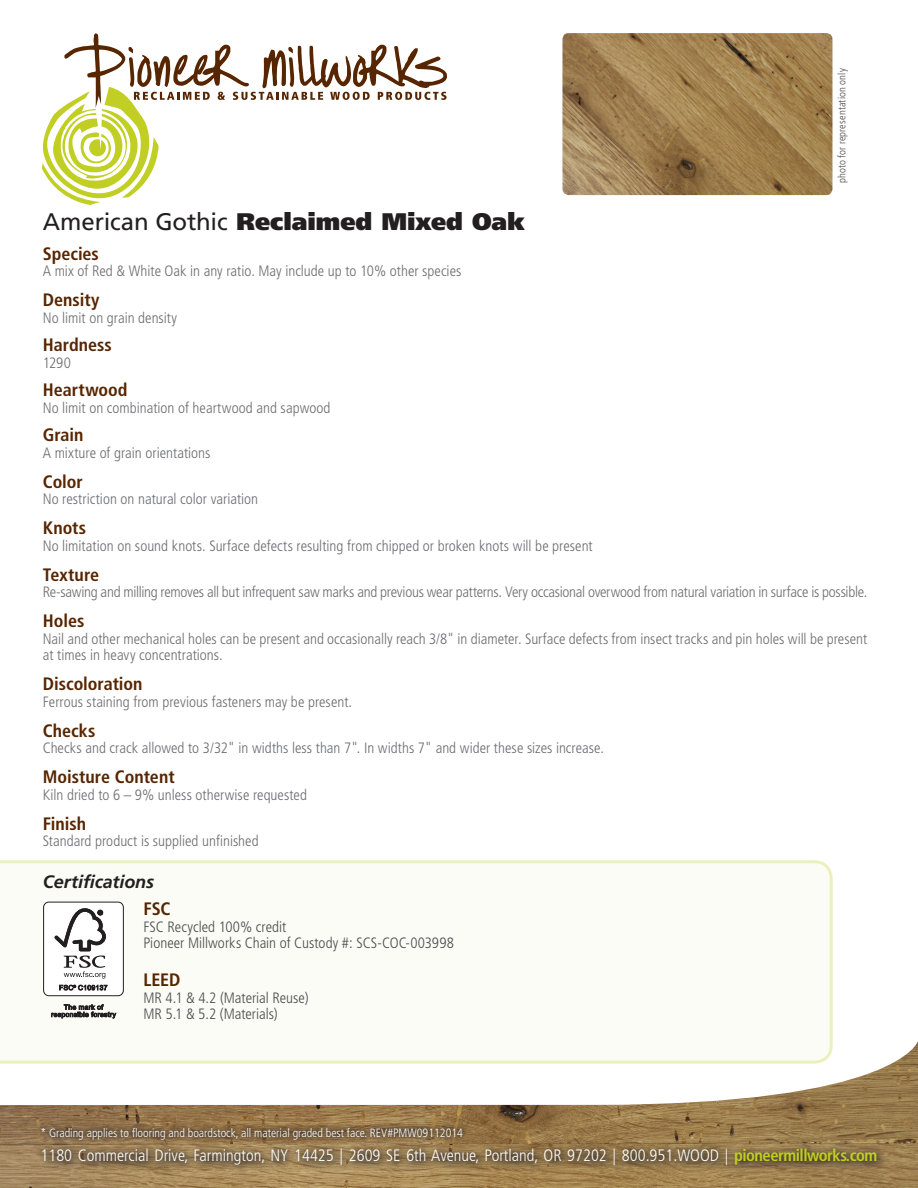
<style>
.page{position:relative;width:918px;height:1188px;background:#fff}
.page>*{position:absolute;margin:0;border:0;box-sizing:border-box;transform-origin:0 0}
.Heading_style{font:900 24px "Frutiger LT Std";color:#231f20}
.Heading_style-2{font:700 condensed 18px "Frutiger LT Std";color:#572500}
.t1{font:italic 700 18px "Frutiger LT Std";letter-spacing:-.005em;color:#231f20}
.t2{font:300 condensed 16.5px "Frutiger LT Std";color:#fff}
.Body{font:300 condensed 15px/16.5px "Frutiger LT Std";color:#6c6d70}
.Body-2{font:300 condensed 15px "Frutiger LT Std";letter-spacing:-.02em;color:#6c6d70}
.t3{font:300 condensed 15px/16.5px "Frutiger LT Std";color:#4b4c4d}
.Heading_style-3{font:300 condensed 15px "Frutiger LT Std";color:#6c6d70}
.t4{font:300 condensed 12px "Frutiger LT Std";color:#fff}
.t5{font:300 condensed 10.5px "Frutiger LT Std";letter-spacing:.015em;color:#4b4c4d}
.s1{font-weight:400}
.s2{font-weight:700;color:#c1ce23}
</style>
<div class="page">
<img style="left:562px;top:33px;width:270px;height:162px">
<img style="left:0;top:1041px;width:918px;height:147px">
<div style="left:0;top:860px;width:833px;height:204px;background:#fbfcf5"></div>
<div style="left:43px;top:901px;width:81px;height:96px;background:#fff;border-radius:4px"></div>
<div style="left:43px;top:902px;width:81px;height:94px;border:1px solid #231f20;border-radius:5px"></div>
<svg style="left:54px;top:908px;width:52px;height:71px"></svg>
<svg style="left:59px;top:985px;width:49px;height:5px"></svg>
<svg style="left:51px;top:1004px;width:65px;height:15px"></svg>
<svg style="left:42px;top:33px;width:405px;height:172px"></svg>
<div style="left:35px;top:1141px;width:853px;height:35px;background:#231f20;opacity:.75"></div>
<div style="left:36px;top:1122px;width:433px;height:24px;background:#231f20;opacity:.75"></div>
<p class="t5" style="left:836px;top:183px;width:116px;rotate:-90deg">photo for representation only</p>
<p class="Heading_style" style="left:43px;top:207px;width:484px"><span class="s1">American Gothic</span> Reclaimed Mixed Oak</p>
<p class="Heading_style-2" style="left:43px;top:243px;width:58px">Species</p>
<p class="Heading_style-3" style="left:43px;top:263px;width:420px">A mix of Red &amp; White Oak in any ratio. May include up to 10% other species</p>
<p class="Heading_style-2" style="left:43px;top:289px;width:58px">Density</p>
<p class="Body" style="left:43px;top:309px;width:136px">No limit on grain density</p>
<p class="Heading_style-2" style="left:43px;top:334px;width:71px">Hardness</p>
<p class="Body" style="left:43px;top:354px;width:30px">1290</p>
<p class="Heading_style-2" style="left:43px;top:379px;width:86px">Heartwood</p>
<p class="Body" style="left:43px;top:399px;width:289px">No limit on combination of heartwood and sapwood</p>
<p class="Heading_style-2" style="left:43px;top:424px;width:42px">Grain</p>
<p class="Body" style="left:43px;top:444px;width:169px">A mixture of grain orientations</p>
<p class="Heading_style-2" style="left:43px;top:471px;width:42px">Color</p>
<p class="Body" style="left:43px;top:491px;width:217px">No restriction on natural color variation</p>
<p class="Heading_style-2" style="left:43px;top:517px;width:45px">Knots</p>
<p class="Body" style="left:43px;top:537px;width:552px">No limitation on sound knots. Surface defects resulting from chipped or broken knots will be present</p>
<p class="Heading_style-2" style="left:43px;top:564px;width:58px">Texture</p>
<p class="Body-2" style="left:43px;top:584px;width:826px">Re-sawing and milling removes all but infrequent saw marks and previous wear patterns. Very occasional overwood from natural variation in surface is possible.</p>
<p class="Heading_style-2" style="left:43px;top:610px;width:43px">Holes</p>
<p class="Body" style="left:43px;top:630px;width:826px">Nail and other mechanical holes can be present and occasionally reach 3/8" in diameter. Surface defects from insect tracks and pin holes will be present at times in heavy concentrations.</p>
<p class="Heading_style-2" style="left:43px;top:673px;width:101px">Discoloration</p>
<p class="Body" style="left:43px;top:693px;width:311px">Ferrous staining from previous fasteners may be present.</p>
<p class="Heading_style-2" style="left:43px;top:720px;width:54px">Checks</p>
<p class="Body" style="left:43px;top:740px;width:563px">Checks and crack allowed to 3/32" in widths less than 7". In widths 7" and wider these sizes increase.</p>
<p class="Heading_style-2" style="left:43px;top:766px;width:133px">Moisture Content</p>
<p class="Body" style="left:43px;top:786px;width:266px">Kiln dried to 6 – 9% unless otherwise requested</p>
<p class="Heading_style-2" style="left:43px;top:813px;width:45px">Finish</p>
<p class="Body" style="left:43px;top:833px;width:217px">Standard product is supplied unfinished</p>
<p class="t1" style="left:43px;top:871px;width:113px">Certifications</p>
<p class="Heading_style-2" style="left:143px;top:898px;width:29px">FSC</p>
<p class="t3" style="left:143px;top:918px;width:312px">FSC Recycled 100% credit<br>Pioneer Millworks Chain of Custody #: SCS-COC-003998</p>
<p class="Heading_style-2" style="left:143px;top:969px;width:39px">LEED</p>
<p class="t3" style="left:143px;top:989px;width:167px">MR 4.1 &amp; 4.2 (Material Reuse)<br>MR 5.1 &amp; 5.2 (Materials)</p>
<p class="t4" style="left:40px;top:1126px;width:424px">* Grading applies to flooring and boardstock, all material graded best face. REV#PMW09112014</p>
<p class="t2" style="left:40px;top:1146px;width:839px">1180 Commercial Drive, Farmington, NY 14425 | 2609 SE 6th Avenue, Portland, OR 97202 | 800.951.WOOD | <span class="s2">pioneermillworks.com</span></p>
</div>
